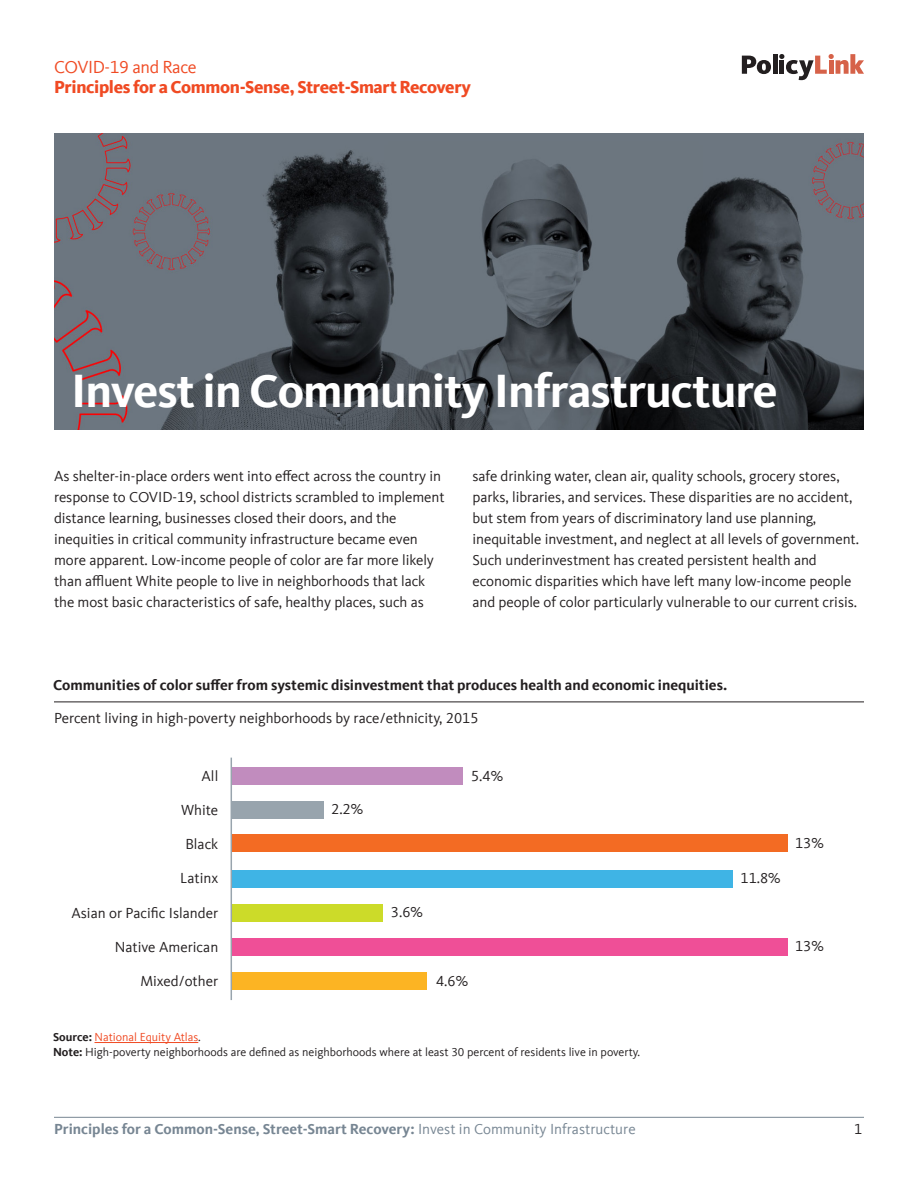
<style>
.page{position:relative;width:918px;height:1188px;background:#fff}
.page>*{position:absolute;margin:0;border:0;box-sizing:border-box;transform-origin:0 0}
.pl_title{font:700 48px "Kievit Offc";letter-spacing:-.02em;color:#fff}
.pl_title-2{font:800 18px "Kievit Offc";letter-spacing:-.02em;color:#f04a23}
.pl_title-3{font:18px "Kievit Offc";letter-spacing:-.02em;color:#f04a23}
.pl_body_regular{font:15px/21px "Kievit Offc";letter-spacing:-.005em;color:#231f20}
.t1{font:700 15px "Kievit Offc";color:#231f20}
.t2{font:700 15px "Kievit Offc";color:#778693}
.pl_source{font:12px "Kievit Offc";color:#231f20}
.pl_source-2{font:12px "Kievit Offc";color:#f04a23}
.s1{font-weight:700;color:#231f20}
.s2{color:#231f20}
.s3{font-weight:700}
.s4{font-weight:400}
</style>
<div class="page">
<svg style="left:742px;top:56px;width:29px;height:18px"></svg>
<hr style="left:773px;top:54px;width:4px;height:20px;background:#231f20">
<svg style="left:779px;top:54px;width:85px;height:26px"></svg>
<hr style="left:54px;top:702px;width:810px;height:1px;background:#231f20">
<hr style="left:95px;top:1042px;width:103px;height:1px;background:#f04a23">
<div style="left:231px;top:767px;width:232px;height:18px;background:#c18cbe"></div>
<div style="left:231px;top:801px;width:93px;height:18px;background:#98a4ad"></div>
<div style="left:231px;top:834px;width:557px;height:18px;background:#f36b23"></div>
<div style="left:231px;top:870px;width:502px;height:18px;background:#3fb4e5"></div>
<div style="left:231px;top:904px;width:152px;height:18px;background:#ccdb29"></div>
<div style="left:231px;top:938px;width:557px;height:18px;background:#ef4f97"></div>
<div style="left:231px;top:972px;width:196px;height:18px;background:#fcb423"></div>
<hr style="left:231px;top:758px;width:1px;height:242px;background:#98a4ad">
<hr style="left:54px;top:1117px;width:810px;height:1px;background:#778693">
<img style="left:55px;top:134px;width:809px;height:295px">
<p class="pl_title-3" style="left:54px;top:57px;width:144px">COVID-19 and Race</p>
<p class="pl_title-2" style="left:54px;top:77px;width:419px">Principles for a Common-Sense, Street-Smart Recovery</p>
<p class="pl_title" style="left:71px;top:363px;width:708px">Invest in Community Infrastructure</p>
<p class="pl_body_regular" style="left:54px;top:465px;width:392px">As shelter-in-place orders went into effect across the country in response to COVID-19, school districts scrambled to implement distance learning, businesses closed their doors, and the inequities in critical community infrastructure became even more apparent. Low-income people of color are far more likely than affluent White people to live in neighborhoods that lack the most basic characteristics of safe, healthy places, such as</p>
<p class="pl_body_regular" style="left:472px;top:465px;width:388px">safe drinking water, clean air, quality schools, grocery stores, parks, libraries, and services. These disparities are no accident, but stem from years of discriminatory land use planning, inequitable investment, and neglect at all levels of government.<br>Such underinvestment has created persistent health and economic disparities which have left many low-income people and people of color particularly vulnerable to our current crisis.</p>
<p class="t1" style="left:53px;top:676px;width:676px">Communities of color suffer from systemic disinvestment that produces health and economic inequities.</p>
<p class="pl_body_regular" style="left:54px;top:707px;width:426px">Percent living in high-poverty neighborhoods by race/ethnicity, 2015</p>
<p class="pl_body_regular" style="left:202px;top:765px;width:18px">All</p>
<p class="pl_body_regular" style="left:181px;top:800px;width:39px">White</p>
<p class="pl_body_regular" style="left:185px;top:834px;width:34px">Black</p>
<p class="pl_body_regular" style="left:180px;top:868px;width:39px">Latinx</p>
<p class="pl_body_regular" style="left:71px;top:902px;width:148px">Asian or Pacific Islander</p>
<p class="pl_body_regular" style="left:115px;top:936px;width:105px">Native American</p>
<p class="pl_body_regular" style="left:141px;top:971px;width:79px">Mixed/other</p>
<p class="pl_body_regular" style="left:331px;top:799px;width:34px">2.2%</p>
<p class="pl_body_regular" style="left:471px;top:766px;width:34px">5.4%</p>
<p class="pl_body_regular" style="left:391px;top:902px;width:34px">3.6%</p>
<p class="pl_body_regular" style="left:436px;top:970px;width:34px">4.6%</p>
<p class="pl_source-2" style="left:53px;top:1031px;width:149px"><span class="s1">Source:</span> National Equity Atlas<span class="s2">.</span></p>
<p class="pl_source" style="left:53px;top:1046px;width:589px"><span class="s3">Note:</span> High-poverty neighborhoods are defined as neighborhoods where at least 30 percent of residents live in poverty.</p>
<p class="pl_body_regular" style="left:740px;top:868px;width:42px">11.8%</p>
<p class="pl_body_regular" style="left:795px;top:833px;width:30px">13%</p>
<p class="pl_body_regular" style="left:795px;top:936px;width:30px">13%</p>
<p class="t2" style="left:54px;top:1120px;width:583px">Principles for a Common-Sense, Street-Smart Recovery: <span class="s4">Invest in Community Infrastructure</span></p>
<p class="pl_body_regular" style="left:854px;top:1119px;width:10px">1</p>
</div>
